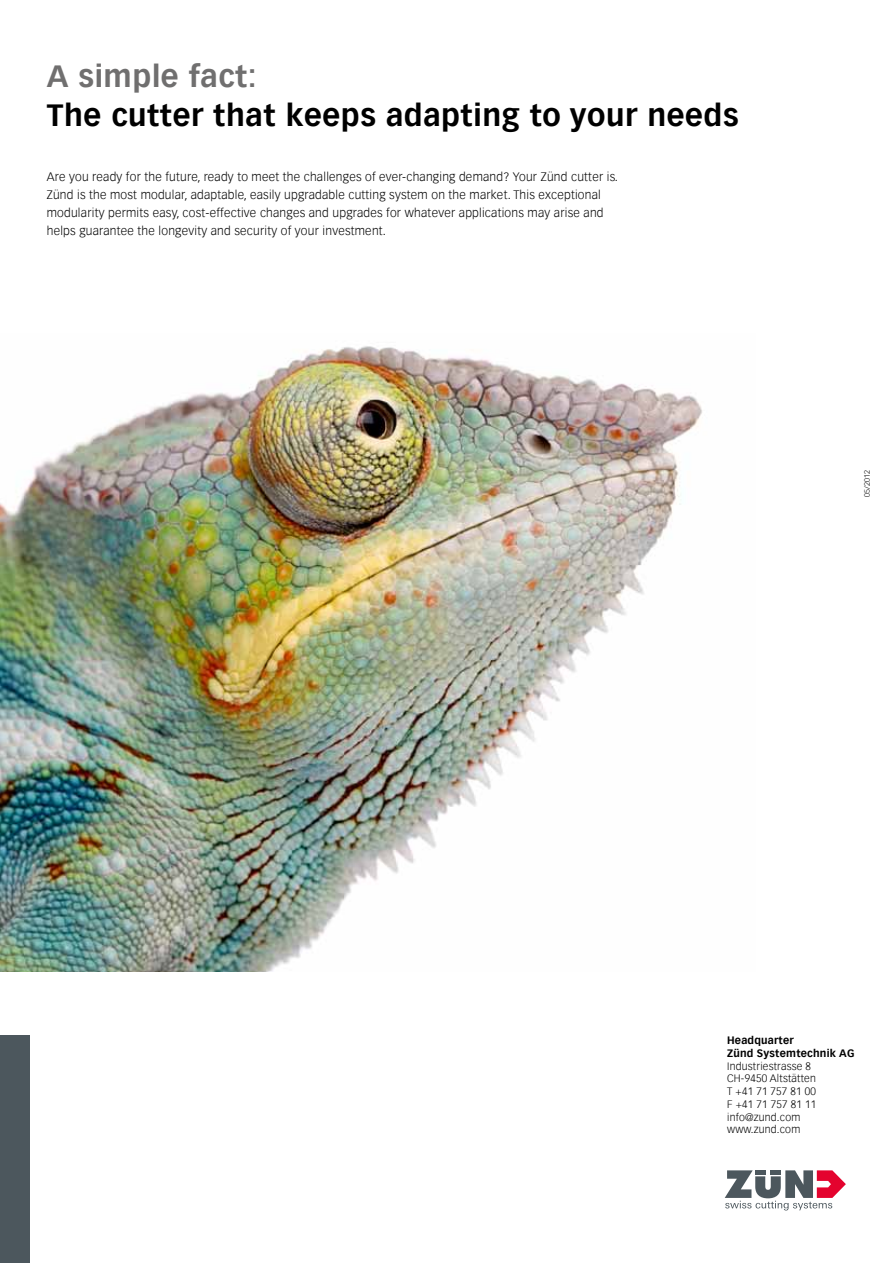
<style>
.page{position:relative;width:893px;height:1263px;background:#fff}
.page>*{position:absolute;margin:0;border:0;box-sizing:border-box;transform-origin:0 0}
.t1{font:700 30px "Vectora Com";letter-spacing:.02em;color:#000}
.t2{font:700 30px "Vectora Com";letter-spacing:.02em;color:#706f6f}
.t3{font:300 12px/18px "Vectora Com";letter-spacing:.02em;color:#000}
.t4{font:300 10.5px/12.8px "Vectora Com";letter-spacing:.02em;color:#000}
.t5{font:700 10.5px/12.8px "Vectora Com";letter-spacing:.02em;color:#000}
.t6{font:300 7.5px "Vectora Com";letter-spacing:.02em;color:#000}
</style>
<div class="page">
<img style="left:0;top:346px;width:702px;height:625px">
<div style="left:0;top:1036px;width:30px;height:227px;background:#4c575d"></div>
<svg style="left:725px;top:1170px;width:121px;height:40px"></svg>
<h1 class="t2" style="left:47px;top:58px;width:211px">A simple fact:</h1>
<h1 class="t1" style="left:47px;top:97px;width:693px">The cutter that keeps adapting to your needs</h1>
<p class="t3" style="left:47px;top:168px;width:573px">Are you ready for the future, ready to meet the challenges of ever-changing demand? Your Zünd cutter is.<br>Zünd is the most modular, adaptable, easily upgradable cutting system on the market. This exceptional modularity permits easy, cost-effective changes and upgrades for whatever applications may arise and helps guarantee the longevity and security of your investment.</p>
<p class="t6" style="left:863px;top:497px;width:29px;rotate:-90deg">05/2012</p>
<p class="t5" style="left:727px;top:1034px;width:129px">Headquarter<br>Zünd Systemtechnik AG</p>
<p class="t4" style="left:727px;top:1059px;width:91px">Industriestrasse 8<br>CH-9450 Altstätten<br>T +41 71 757 81 00<br>F +41 71 757 81 11 info@zund.com www.zund.com</p>
</div>
